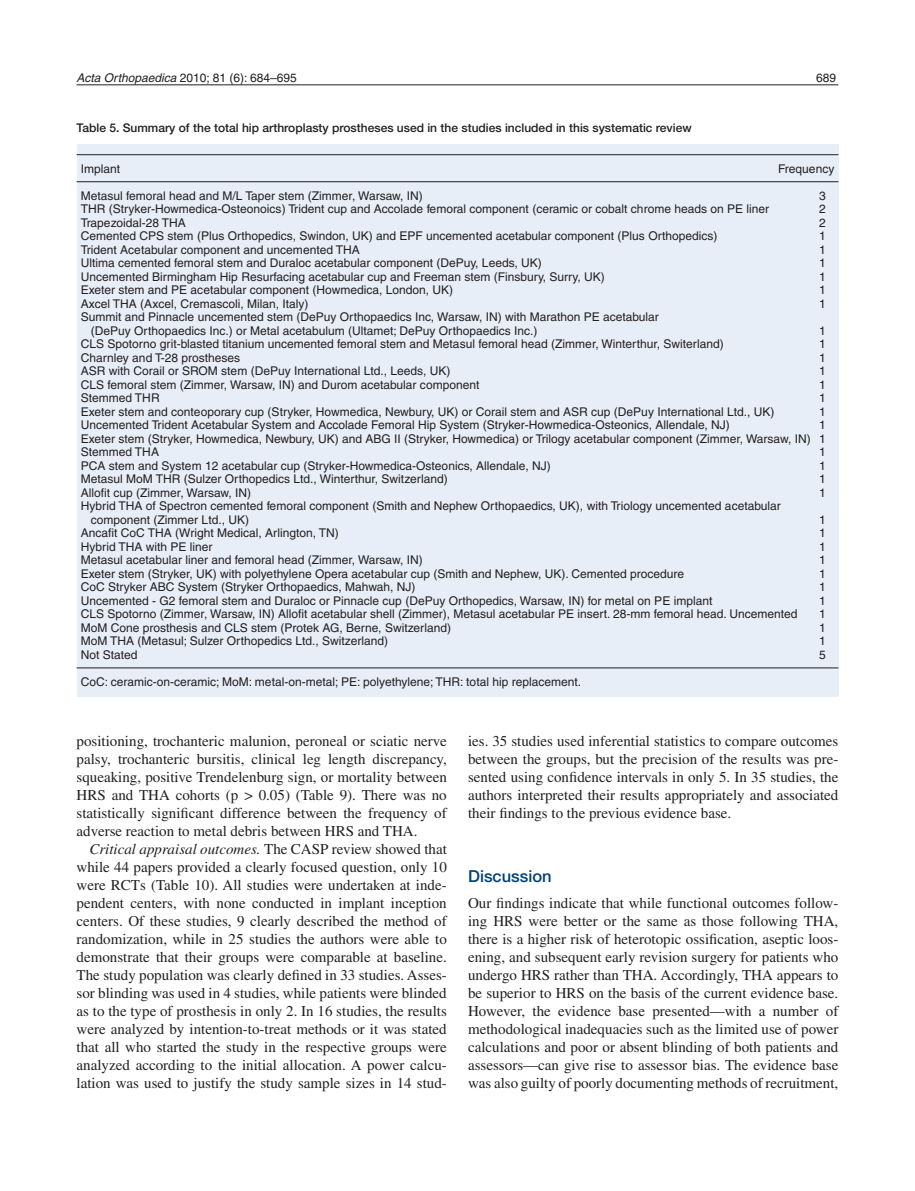
<style>
.page{position:relative;width:915px;height:1191px;background:#fff}
.page>*{position:absolute;margin:0;border:0;box-sizing:border-box;transform-origin:0 0}
._2-Rubrik{font:500 16.5px "Helvetica Neue LT Std";color:#004279}
._5-Brödtext{font:15px/18px "Times";color:#231f20;text-align:justify}
._4-Brödstart{font:15px/18px "Times";color:#231f20;text-align:justify}
.Tabelltext{font:12px "Helvetica";color:#231f20}
._9-Tabellhuvud{font:500 12px "Helvetica Neue LT Std";color:#231f20}
.s1{font-style:italic}
</style>
<div class="page">
<hr style="left:77px;top:85px;width:761px;height:1px;background:#231f20">
<div style="left:77px;top:145px;width:761px;height:552px;background:#e8eef8"></div>
<hr style="left:77px;top:154px;width:761px;height:1px;background:#231f20">
<hr style="left:77px;top:181px;width:761px;height:1px;background:#231f20">
<hr style="left:77px;top:667px;width:761px;height:1px;background:#231f20">
<p class="Tabelltext" style="left:77px;top:71px;width:222px"><span class="s1">Acta Orthopaedica</span> 2010; 81 (6): 684–695</p>
<p class="Tabelltext" style="left:816px;top:71px;width:22px">689</p>
<p class="_9-Tabellhuvud" style="left:77px;top:121px;width:616px">Table 5. Summary of the total hip arthroplasty prostheses used in the studies included in this systematic review</p>
<p class="Tabelltext" style="left:81px;top:161px;width:41px">Implant</p>
<p class="Tabelltext" style="left:777px;top:161px;width:58px">Frequency</p>
<p class="Tabelltext" style="left:81px;top:188px;width:343px">Metasul femoral head and M/L Taper stem (Zimmer, Warsaw, IN)</p>
<p class="Tabelltext" style="left:818px;top:188px;width:8px">3</p>
<p class="Tabelltext" style="left:81px;top:202px;width:689px">THR (Stryker-Howmedica-Osteonoics) Trident cup and Accolade femoral component (ceramic or cobalt chrome heads on PE liner</p>
<p class="Tabelltext" style="left:818px;top:202px;width:8px">2</p>
<p class="Tabelltext" style="left:81px;top:215px;width:107px">Trapezoidal-28 THA</p>
<p class="Tabelltext" style="left:818px;top:215px;width:8px">2</p>
<p class="Tabelltext" style="left:81px;top:229px;width:638px">Cemented CPS stem (Plus Orthopedics, Swindon, UK) and EPF uncemented acetabular component (Plus Orthopedics)</p>
<p class="Tabelltext" style="left:818px;top:229px;width:8px">1</p>
<p class="Tabelltext" style="left:81px;top:242px;width:280px">Trident Acetabular component and uncemented THA</p>
<p class="Tabelltext" style="left:818px;top:242px;width:8px">1</p>
<p class="Tabelltext" style="left:81px;top:256px;width:462px">Ultima cemented femoral stem and Duraloc acetabular component (DePuy, Leeds, UK)</p>
<p class="Tabelltext" style="left:818px;top:256px;width:8px">1</p>
<p class="Tabelltext" style="left:81px;top:269px;width:525px">Uncemented Birmingham Hip Resurfacing acetabular cup and Freeman stem (Finsbury, Surry, UK)</p>
<p class="Tabelltext" style="left:818px;top:269px;width:8px">1</p>
<p class="Tabelltext" style="left:81px;top:283px;width:374px">Exeter stem and PE acetabular component (Howmedica, London, UK)</p>
<p class="Tabelltext" style="left:818px;top:283px;width:8px">1</p>
<p class="Tabelltext" style="left:81px;top:296px;width:229px">Axcel THA (Axcel, Cremascoli, Milan, Italy)</p>
<p class="Tabelltext" style="left:818px;top:296px;width:8px">1</p>
<p class="Tabelltext" style="left:81px;top:310px;width:579px">Summit and Pinnacle uncemented stem (DePuy Orthopaedics Inc, Warsaw, IN) with Marathon PE acetabular</p>
<p class="Tabelltext" style="left:91px;top:323px;width:448px">(DePuy Orthopaedics Inc.) or Metal acetabulum (Ultamet; DePuy Orthopaedics Inc.)</p>
<p class="Tabelltext" style="left:818px;top:323px;width:8px">1</p>
<p class="Tabelltext" style="left:81px;top:337px;width:644px">CLS Spotorno grit-blasted titanium uncemented femoral stem and Metasul femoral head (Zimmer, Winterthur, Switerland)</p>
<p class="Tabelltext" style="left:818px;top:337px;width:8px">1</p>
<p class="Tabelltext" style="left:81px;top:350px;width:161px">Charnley and T-28 prostheses</p>
<p class="Tabelltext" style="left:818px;top:350px;width:8px">1</p>
<p class="Tabelltext" style="left:81px;top:364px;width:371px">ASR with Corail or SROM stem (DePuy International Ltd., Leeds, UK)</p>
<p class="Tabelltext" style="left:818px;top:364px;width:8px">1</p>
<p class="Tabelltext" style="left:81px;top:377px;width:400px">CLS femoral stem (Zimmer, Warsaw, IN) and Durom acetabular component</p>
<p class="Tabelltext" style="left:818px;top:377px;width:8px">1</p>
<p class="Tabelltext" style="left:81px;top:391px;width:80px">Stemmed THR</p>
<p class="Tabelltext" style="left:818px;top:391px;width:8px">1</p>
<p class="Tabelltext" style="left:81px;top:404px;width:694px">Exeter stem and conteoporary cup (Stryker, Howmedica, Newbury, UK) or Corail stem and ASR cup (DePuy International Ltd., UK)</p>
<p class="Tabelltext" style="left:818px;top:404px;width:8px">1</p>
<p class="Tabelltext" style="left:81px;top:418px;width:650px">Uncemented Trident Acetabular System and Accolade Femoral Hip System (Stryker-Howmedica-Osteonics, Allendale, NJ)</p>
<p class="Tabelltext" style="left:818px;top:418px;width:8px">1</p>
<p class="Tabelltext" style="left:81px;top:431px;width:746px">Exeter stem (Stryker, Howmedica, Newbury, UK) and ABG II (Stryker, Howmedica) or Trilogy acetabular component (Zimmer, Warsaw, IN) 1</p>
<p class="Tabelltext" style="left:81px;top:445px;width:80px">Stemmed THA</p>
<p class="Tabelltext" style="left:818px;top:445px;width:8px">1</p>
<p class="Tabelltext" style="left:81px;top:458px;width:471px">PCA stem and System 12 acetabular cup (Stryker-Howmedica-Osteonics, Allendale, NJ)</p>
<p class="Tabelltext" style="left:818px;top:458px;width:8px">1</p>
<p class="Tabelltext" style="left:81px;top:472px;width:368px">Metasul MoM THR (Sulzer Orthopedics Ltd., Winterthur, Switzerland)</p>
<p class="Tabelltext" style="left:818px;top:472px;width:8px">1</p>
<p class="Tabelltext" style="left:81px;top:485px;width:172px">Allofit cup (Zimmer, Warsaw, IN)</p>
<p class="Tabelltext" style="left:818px;top:485px;width:8px">1</p>
<p class="Tabelltext" style="left:81px;top:499px;width:701px">Hybrid THA of Spectron cemented femoral component (Smith and Nephew Orthopaedics, UK), with Triology uncemented acetabular</p>
<p class="Tabelltext" style="left:91px;top:512px;width:160px">component (Zimmer Ltd., UK)</p>
<p class="Tabelltext" style="left:818px;top:512px;width:8px">1</p>
<p class="Tabelltext" style="left:81px;top:526px;width:259px">Ancafit CoC THA (Wright Medical, Arlington, TN)</p>
<p class="Tabelltext" style="left:818px;top:526px;width:8px">1</p>
<p class="Tabelltext" style="left:81px;top:539px;width:133px">Hybrid THA with PE liner</p>
<p class="Tabelltext" style="left:818px;top:539px;width:8px">1</p>
<p class="Tabelltext" style="left:81px;top:553px;width:343px">Metasul acetabular liner and femoral head (Zimmer, Warsaw, IN)</p>
<p class="Tabelltext" style="left:818px;top:553px;width:8px">1</p>
<p class="Tabelltext" style="left:81px;top:566px;width:604px">Exeter stem (Stryker, UK) with polyethylene Opera acetabular cup (Smith and Nephew, UK). Cemented procedure</p>
<p class="Tabelltext" style="left:818px;top:566px;width:8px">1</p>
<p class="Tabelltext" style="left:81px;top:580px;width:336px">CoC Stryker ABC System (Stryker Orthopaedics, Mahwah, NJ)</p>
<p class="Tabelltext" style="left:818px;top:580px;width:8px">1</p>
<p class="Tabelltext" style="left:81px;top:593px;width:632px">Uncemented - G2 femoral stem and Duraloc or Pinnacle cup (DePuy Orthopedics, Warsaw, IN) for metal on PE implant</p>
<p class="Tabelltext" style="left:818px;top:593px;width:8px">1</p>
<p class="Tabelltext" style="left:81px;top:607px;width:718px">CLS Spotorno (Zimmer, Warsaw, IN) Allofit acetabular shell (Zimmer), Metasul acetabular PE insert. 28-mm femoral head. Uncemented</p>
<p class="Tabelltext" style="left:818px;top:607px;width:8px">1</p>
<p class="Tabelltext" style="left:81px;top:620px;width:371px">MoM Cone prosthesis and CLS stem (Protek AG, Berne, Switzerland)</p>
<p class="Tabelltext" style="left:818px;top:620px;width:8px">1</p>
<p class="Tabelltext" style="left:81px;top:634px;width:309px">MoM THA (Metasul; Sulzer Orthopedics Ltd., Switzerland)</p>
<p class="Tabelltext" style="left:818px;top:634px;width:8px">1</p>
<p class="Tabelltext" style="left:81px;top:647px;width:58px">Not Stated</p>
<p class="Tabelltext" style="left:818px;top:647px;width:8px">5</p>
<p class="Tabelltext" style="left:81px;top:674px;width:501px">CoC: ceramic-on-ceramic; MoM: metal-on-metal; PE: polyethylene; THR: total hip replacement.</p>
<p class="_5-Brödtext" style="left:77px;top:731px;width:371px">positioning, trochanteric malunion, peroneal or sciatic nerve palsy, trochanteric bursitis, clinical leg length discrepancy, squeaking, positive Trendelenburg sign, or mortality between HRS and THA cohorts (p &gt; 0.05) (Table 9). There was no statistically significant difference between the frequency of adverse reaction to metal debris between HRS and THA.</p>
<p class="_5-Brödtext" style="left:77px;top:839px;width:371px;text-indent:13px"><span class="s1">Critical appraisal outcomes.</span> The CASP review showed that while 44 papers provided a clearly focused question, only 10 were RCTs (Table 10). All studies were undertaken at inde&shy;pendent centers, with none conducted in implant inception centers. Of these studies, 9 clearly described the method of randomization, while in 25 studies the authors were able to demonstrate that their groups were comparable at baseline.<br>The study population was clearly defined in 33 studies. Asses&shy;sor blinding was used in 4 studies, while patients were blinded as to the type of prosthesis in only 2. In 16 studies, the results were analyzed by intention-to-treat methods or it was stated that all who started the study in the respective groups were analyzed according to the initial allocation. A power calcu&shy;lation was used to justify the study sample sizes in 14 stud-</p>
<p class="_5-Brödtext" style="left:468px;top:731px;width:371px">ies. 35 studies used inferential statistics to compare outcomes between the groups, but the precision of the results was pre&shy;sented using confidence intervals in only 5. In 35 studies, the authors interpreted their results appropriately and associated their findings to the previous evidence base.</p>
<p class="_2-Rubrik" style="left:468px;top:866px;width:85px">Discussion</p>
<p class="_4-Brödstart" style="left:468px;top:893px;width:371px">Our findings indicate that while functional outcomes follow&shy;ing HRS were better or the same as those following THA, there is a higher risk of heterotopic ossification, aseptic loos&shy;ening, and subsequent early revision surgery for patients who undergo HRS rather than THA. Accordingly, THA appears to be superior to HRS on the basis of the current evidence base.<br>However, the evidence base presented—with a number of methodological inadequacies such as the limited use of power calculations and poor or absent blinding of both patients and assessors—can give rise to assessor bias. The evidence base was also guilty of poorly documenting methods of recruitment,</p>
</div>
